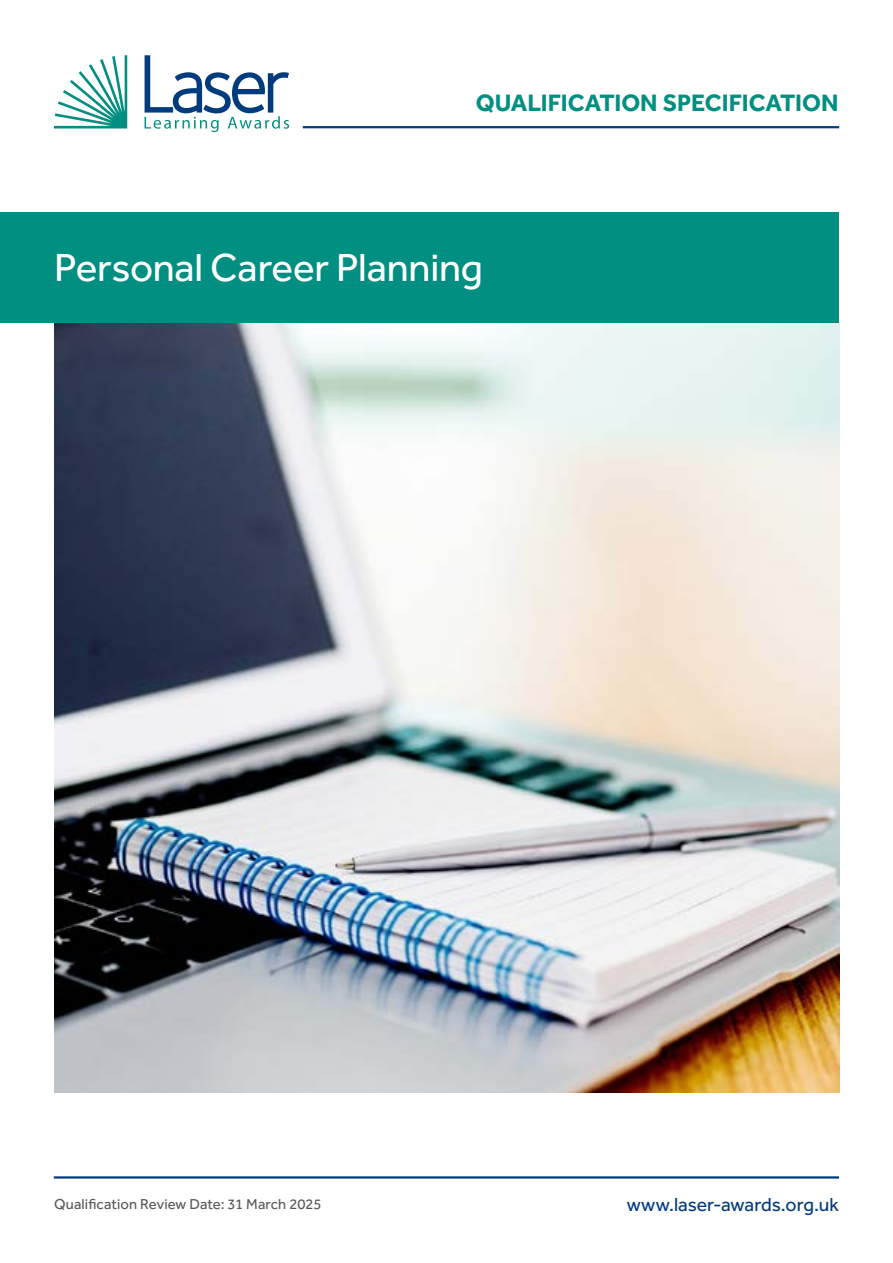
<style>
.page{position:relative;width:893px;height:1263px;background:#fff}
.page>*{position:absolute;margin:0;border:0;box-sizing:border-box;transform-origin:0 0}
.t1{font:40.5px "Effra";letter-spacing:-.005em;color:#fff}
.t2{font:700 24.6px "Effra";color:#008f80}
.t3{font:19.5px "Effra";letter-spacing:-.005em;color:#003b7d}
.t4{font:14.85px "Effra";color:#575756}
</style>
<div class="page">
<img style="left:54px;top:323px;width:785px;height:770px">
<svg style="left:54px;top:55px;width:73px;height:73px"></svg>
<svg style="left:145px;top:55px;width:144px;height:77px"></svg>
<hr style="left:303px;top:126px;width:536px;height:2px;background:#003b7d">
<hr style="left:54px;top:1176px;width:785px;height:2px;background:#003b7d">
<div style="left:0;top:213px;width:839px;height:110px;background:#008f80"></div>
<h2 class="t2" style="left:476px;top:88px;width:364px">QUALIFICATION SPECIFICATION</h2>
<h1 class="t1" style="left:54px;top:244px;width:430px">Personal Career Planning</h1>
<p class="t4" style="left:54px;top:1196px;width:269px">Qualification Review Date: 31 March 2025</p>
<h3 class="t3" style="left:627px;top:1193px;width:214px">www.laser-awards.org.uk</h3>
</div>
